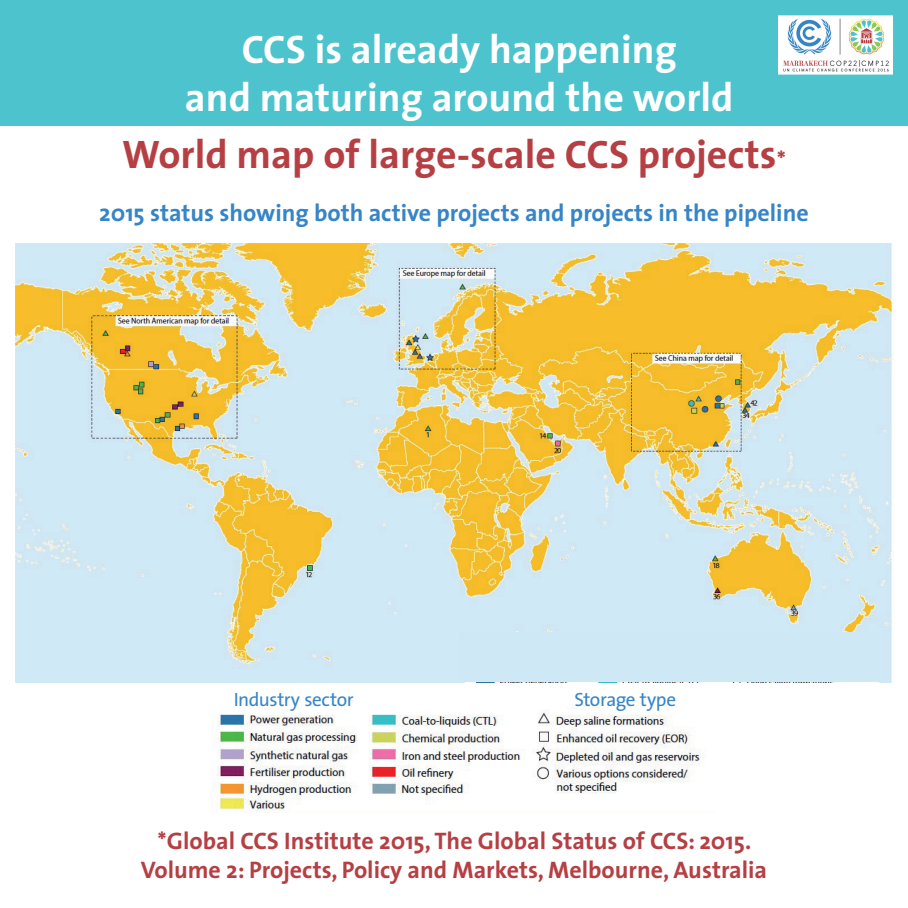
<style>
.page{position:relative;width:908px;height:908px;background:#fff}
.page>*{position:absolute;margin:0;border:0;box-sizing:border-box;transform-origin:0 0}
.t1{font:700 40px/48px "The Sans";color:#fff;text-align:center}
.t2{font:700 40px "The Sans";color:#b53f43}
.t3{font:700 24px/28.8px "The Sans";color:#b53f43;text-align:center}
.t4{font:700 24px "The Sans";color:#3685c6}
.t5{font:19.2px "The Sans";letter-spacing:-.02em;color:#3685c6}
.s1{font-size:24px}
</style>
<div class="page">
<img style="left:15px;top:243px;width:878px;height:439px">
<div style="left:0;top:0;width:907px;height:126px;background:#4dc3ce"></div>
<img style="left:778px;top:15px;width:113px;height:60px">
<div style="left:463px;top:632px;width:423px;height:50px;background:#cee8f6"></div>
<img style="left:212px;top:707px;width:491px;height:105px">
<h1 class="t1" style="left:185px;top:24px;width:550px">CCS is already happening<br>and maturing around the world</h1>
<h1 class="t2" style="left:122px;top:121px;width:665px">World map of large-scale CCS projects<span class="s1">*</span></h1>
<p class="t4" style="left:99px;top:192px;width:710px">2015 status showing both active projects and projects in the pipeline</p>
<p class="t5" style="left:234px;top:683px;width:121px">Industry sector</p>
<p class="t5" style="left:574px;top:683px;width:103px">Storage type</p>
<p class="t3" style="left:141px;top:825px;width:627px">*Global CCS Institute 2015, The Global Status of CCS: 2015.<br>Volume 2: Projects, Policy and Markets, Melbourne, Australia</p>
</div>
